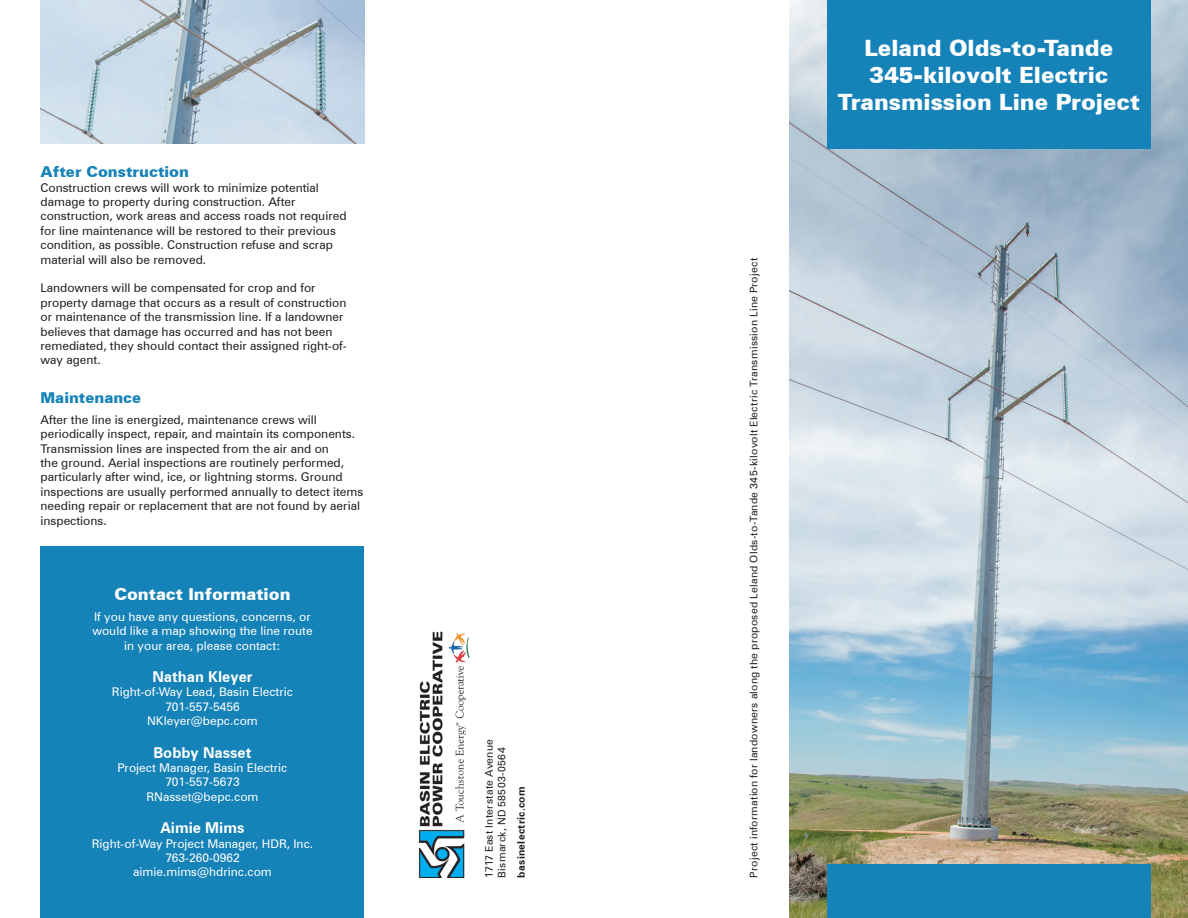
<style>
.page{position:relative;width:1188px;height:918px;background:#fff}
.page>*{position:absolute;margin:0;border:0;box-sizing:border-box;transform-origin:0 0}
.t1{font:900 22.5px/27px "Zurich BT";color:#fff;text-align:center}
.t2{font:900 16.5px "Zurich BT";color:#fff}
.t3{font:700 15px "Zurich BT";color:#fff}
.t4{font:900 15px "Zurich BT";color:#1582b8}
.t5{font:12px/14.4px "Zurich BT";color:#231f20}
.t6{font:12px/14.4px "Zurich BT";color:#fff;text-align:center}
.t7{font:10.5px/12.6px "Zurich BT";letter-spacing:.025em;color:#231f20}
.t8{font:700 10.5px "Zurich BT";letter-spacing:.025em;color:#231f20}
</style>
<div class="page">
<img style="left:790px;top:0;width:398px;height:918px">
<img style="left:40px;top:0;width:324px;height:144px">
<div style="left:827px;top:0;width:324px;height:148px;background:#1582b8"></div>
<div style="left:40px;top:547px;width:324px;height:371px;background:#1582b8"></div>
<img style="left:418px;top:631px;width:52px;height:246px">
<div style="left:827px;top:864px;width:324px;height:54px;background:#1582b8"></div>
<p class="t4" style="left:40px;top:163px;width:150px">After Construction</p>
<p class="t5" style="left:40px;top:180px;width:308px">Construction crews will work to minimize potential damage to property during construction. After construction, work areas and access roads not required for line maintenance will be restored to their previous condition, as possible. Construction refuse and scrap material will also be removed.</p>
<p class="t5" style="left:40px;top:281px;width:308px">Landowners will be compensated for crop and for property damage that occurs as a result of construction or maintenance of the transmission line. If a landowner believes that damage has occurred and has not been remediated, they should contact their assigned right-of&shy;way agent.</p>
<p class="t4" style="left:40px;top:388px;width:102px">Maintenance</p>
<p class="t5" style="left:40px;top:412px;width:324px">After the line is energized, maintenance crews will periodically inspect, repair, and maintain its components.<br>Transmission lines are inspected from the air and on<br>the ground. Aerial inspections are routinely performed, particularly after wind, ice, or lightning storms. Ground inspections are usually performed annually to detect items needing repair or replacement that are not found by aerial inspections.</p>
<h2 class="t2" style="left:114px;top:584px;width:178px">Contact Information</h2>
<p class="t6" style="left:92px;top:609px;width:222px">If you have any questions, concerns, or would like a map showing the line route in your area, please contact:</p>
<p class="t3" style="left:152px;top:668px;width:102px">Nathan Kleyer</p>
<p class="t6" style="left:112px;top:685px;width:183px">Right-of-Way Lead, Basin Electric<br>701-557-5456<br>NKleyer@bepc.com</p>
<p class="t3" style="left:153px;top:743px;width:100px">Bobby Nasset</p>
<p class="t6" style="left:118px;top:760px;width:171px">Project Manager, Basin Electric<br>701-557-5673<br>RNasset@bepc.com</p>
<p class="t3" style="left:160px;top:819px;width:86px">Aimie Mims</p>
<p class="t6" style="left:92px;top:836px;width:223px">Right-of-Way Project Manager, HDR, Inc.<br>763-260-0962<br>aimie.mims@hdrinc.com</p>
<p class="t7" style="left:483px;top:878px;width:140px;rotate:-90deg">1717 East Interstate Avenue<br>Bismarck, ND 58503-0564</p>
<p class="t8" style="left:515px;top:878px;width:92px;rotate:-90deg">basinelectric.com</p>
<p class="t7" style="left:747px;top:878px;width:621px;rotate:-90deg">Project information for landowners along the proposed Leland Olds-to-Tande 345-kilovolt Electric Transmission Line Project</p>
<h1 class="t1" style="left:838px;top:34px;width:304px">Leland Olds-to-Tande<br>345-kilovolt Electric<br>Transmission Line Project</h1>
</div>
